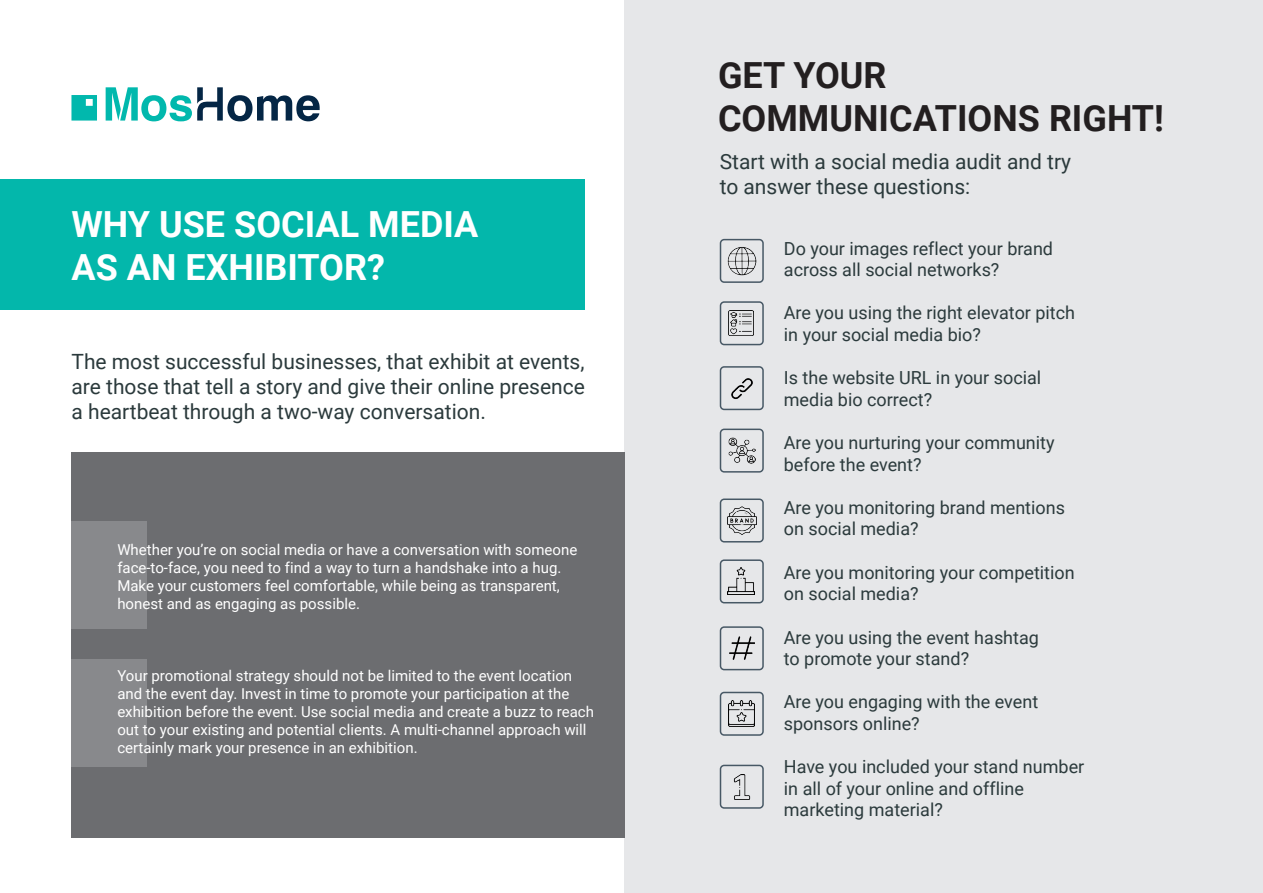
<style>
.page{position:relative;width:1263px;height:893px;background:#fff}
.page>*{position:absolute;margin:0;border:0;box-sizing:border-box;transform-origin:0 0}
.t1{font:700 36px/43.2px "Roboto";color:#fff}
.t2{font:700 36px/43.2px "Roboto";color:#231f20}
.t3{font:21px/25.2px "Roboto";color:#2b3a3c;text-align:justify}
.t4{font:18px/21.6px "Roboto";color:#2b3a3c}
.t5{font:15px/18px "Roboto";color:#fff}
</style>
<div class="page">
<div style="left:0;top:179px;width:584px;height:130px;background:#03b7ab"></div>
<div style="left:625px;top:0;width:638px;height:893px;background:#e6e7e9"></div>
<div style="left:72px;top:452px;width:553px;height:385px;background:#6c6d70"></div>
<div style="left:72px;top:659px;width:75px;height:107px;background:#88898c"></div>
<div style="left:72px;top:521px;width:75px;height:108px;background:#88898c"></div>
<div style="left:720px;top:239px;width:44px;height:44px;border:2px solid #475865;border-radius:4px"></div>
<div style="left:720px;top:301px;width:44px;height:44px;border:2px solid #475865;border-radius:4px"></div>
<div style="left:720px;top:366px;width:44px;height:44px;border:2px solid #475865;border-radius:4px"></div>
<div style="left:720px;top:429px;width:44px;height:44px;border:2px solid #475865;border-radius:4px"></div>
<div style="left:720px;top:498px;width:44px;height:44px;border:2px solid #475865;border-radius:4px"></div>
<div style="left:720px;top:559px;width:44px;height:44px;border:2px solid #475865;border-radius:4px"></div>
<div style="left:720px;top:626px;width:44px;height:44px;border:2px solid #475865;border-radius:4px"></div>
<div style="left:720px;top:692px;width:44px;height:44px;border:2px solid #475865;border-radius:4px"></div>
<div style="left:720px;top:765px;width:44px;height:44px;border:2px solid #475865;border-radius:4px"></div>
<img style="left:727px;top:247px;width:29px;height:29px">
<img style="left:728px;top:311px;width:25px;height:25px">
<img style="left:731px;top:378px;width:22px;height:21px">
<img style="left:729px;top:437px;width:26px;height:27px">
<img style="left:728px;top:506px;width:28px;height:29px">
<img style="left:727px;top:567px;width:28px;height:28px">
<img style="left:729px;top:636px;width:25px;height:24px">
<img style="left:729px;top:700px;width:26px;height:26px">
<img style="left:733px;top:774px;width:18px;height:25px">
<svg style="left:71px;top:95px;width:26px;height:26px"></svg>
<svg style="left:106px;top:87px;width:214px;height:34px"></svg>
<h1 class="t1" style="left:71px;top:201px;width:408px">WHY USE SOCIAL MEDIA<br>AS AN EXHIBITOR?</h1>
<h2 class="t3" style="left:71px;top:348px;width:515px">The most successful businesses, that exhibit at events, are those that tell a story and give their online presence a heartbeat through a two-way conversation.</h2>
<p class="t5" style="left:117px;top:540px;width:461px">Whether you’re on social media or have a conversation with someone face-to-face, you need to find a way to turn a handshake into a hug.<br>Make your customers feel comfortable, while being as transparent, honest and as engaging as possible.</p>
<p class="t5" style="left:117px;top:666px;width:478px">Your promotional strategy should not be limited to the event location and the event day. Invest in time to promote your participation at the exhibition before the event. Use social media and create a buzz to reach out to your existing and potential clients. A multi-channel approach will certainly mark your presence in an exhibition.</p>
<h1 class="t2" style="left:718px;top:52px;width:447px">GET YOUR<br>COMMUNICATIONS RIGHT!</h1>
<h2 class="t3" style="left:720px;top:148px;width:353px">Start with a social media audit and try to answer these questions:</h2>
<p class="t4" style="left:784px;top:237px;width:271px">Do your images reflect your brand across all social networks?</p>
<p class="t4" style="left:784px;top:302px;width:293px">Are you using the right elevator pitch in your social media bio?</p>
<p class="t4" style="left:784px;top:366px;width:259px">Is the website URL in your social media bio correct?</p>
<p class="t4" style="left:784px;top:431px;width:272px">Are you nurturing your community before the event?</p>
<p class="t4" style="left:784px;top:496px;width:283px">Are you monitoring brand mentions on social media?</p>
<p class="t4" style="left:784px;top:561px;width:292px">Are you monitoring your competition on social media?</p>
<p class="t4" style="left:784px;top:626px;width:257px">Are you using the event hashtag to promote your stand?</p>
<p class="t4" style="left:784px;top:690px;width:256px">Are you engaging with the event sponsors online?</p>
<p class="t4" style="left:784px;top:755px;width:302px">Have you included your stand number in all of your online and offline marketing material?</p>
</div>
